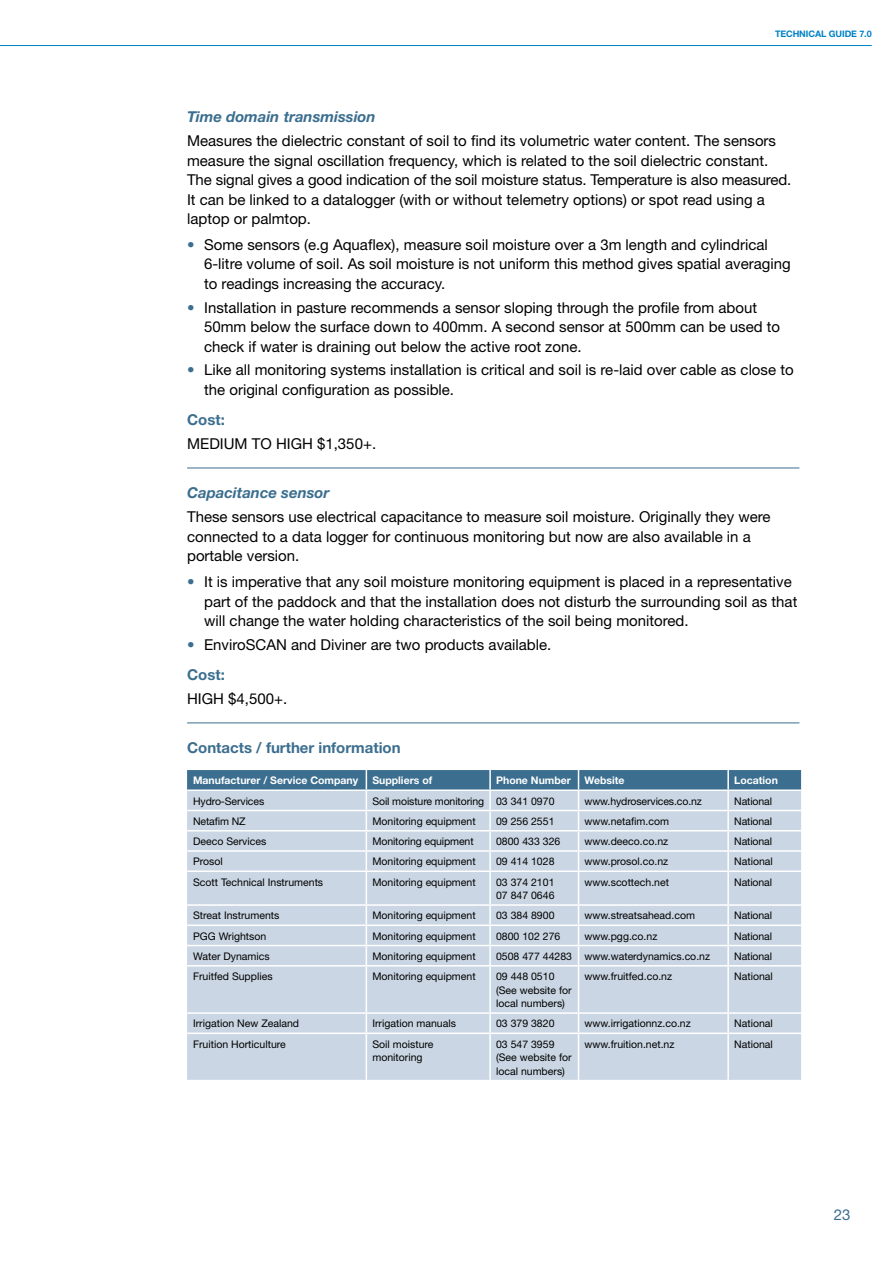
<style>
.page{position:relative;width:893px;height:1263px;background:#fff}
.page>*{position:absolute;margin:0;border:0;box-sizing:border-box;transform-origin:0 0}
.t1{font:15px/19.5px "Helvetica Neue LT";color:#000}
.t2{font:italic 700 15px "Helvetica Neue LT";color:#3b6e8f}
.t3{font:700 15px "Helvetica Neue LT";color:#3b6e8f}
.t4{font:15px "Helvetica Neue LT";color:#3b6e8f}
.t5{font:10.5px/13.5px "Helvetica Neue LT";color:#000}
.t6{font:700 10.5px "Helvetica Neue LT";color:#fff}
.t7{font:700 9px "Helvetica Neue LT";letter-spacing:-.01em;color:#0081c6}
.s1{color:#3b6e8f}
.s2{font-weight:700;color:#3b6e8f}
</style>
<div class="page">
<hr style="left:0;top:45px;width:872px;height:1px;background:#0081c6">
<hr style="left:187px;top:468px;width:612px;height:1px;background:#3b6e8f">
<hr style="left:187px;top:722px;width:612px;height:1px;background:#3b6e8f">
<div style="left:187px;top:872px;width:614px;height:208px;background:#cad6e3"></div>
<hr style="left:727px;top:872px;width:2px;height:32px;background:#fff">
<hr style="left:728px;top:904px;width:73px;height:2px;background:#fff">
<hr style="left:728px;top:924px;width:73px;height:2px;background:#fff">
<hr style="left:728px;top:945px;width:73px;height:1px;background:#fff">
<svg style="left:727px;top:906px;width:2px;height:59px"></svg>
<hr style="left:728px;top:965px;width:73px;height:1px;background:#fff">
<hr style="left:727px;top:966px;width:2px;height:46px;background:#fff">
<hr style="left:728px;top:1012px;width:73px;height:2px;background:#fff">
<svg style="left:727px;top:1014px;width:2px;height:18px"></svg>
<hr style="left:728px;top:1032px;width:73px;height:2px;background:#fff">
<hr style="left:727px;top:1034px;width:2px;height:46px;background:#fff">
<svg style="left:187px;top:770px;width:614px;height:100px;background:#b2c4d4"></svg>
<hr style="left:366px;top:872px;width:1px;height:32px;background:#fff">
<hr style="left:489px;top:872px;width:2px;height:32px;background:#fff">
<hr style="left:578px;top:872px;width:1px;height:32px;background:#fff">
<hr style="left:187px;top:904px;width:179px;height:2px;background:#fff">
<hr style="left:366px;top:904px;width:124px;height:2px;background:#fff">
<hr style="left:490px;top:904px;width:88px;height:2px;background:#fff">
<hr style="left:578px;top:904px;width:150px;height:2px;background:#fff">
<hr style="left:187px;top:924px;width:179px;height:2px;background:#fff">
<hr style="left:366px;top:924px;width:124px;height:2px;background:#fff">
<hr style="left:490px;top:924px;width:88px;height:2px;background:#fff">
<hr style="left:578px;top:924px;width:150px;height:2px;background:#fff">
<hr style="left:187px;top:945px;width:179px;height:1px;background:#fff">
<hr style="left:366px;top:945px;width:124px;height:1px;background:#fff">
<svg style="left:366px;top:906px;width:1px;height:59px"></svg>
<hr style="left:490px;top:945px;width:88px;height:1px;background:#fff">
<svg style="left:489px;top:906px;width:2px;height:59px"></svg>
<hr style="left:578px;top:945px;width:150px;height:1px;background:#fff">
<svg style="left:578px;top:906px;width:1px;height:59px"></svg>
<hr style="left:187px;top:965px;width:179px;height:1px;background:#fff">
<hr style="left:366px;top:965px;width:124px;height:1px;background:#fff">
<hr style="left:366px;top:966px;width:1px;height:46px;background:#fff">
<hr style="left:490px;top:965px;width:88px;height:1px;background:#fff">
<hr style="left:489px;top:966px;width:2px;height:46px;background:#fff">
<hr style="left:578px;top:965px;width:150px;height:1px;background:#fff">
<hr style="left:578px;top:966px;width:1px;height:46px;background:#fff">
<hr style="left:187px;top:1012px;width:179px;height:2px;background:#fff">
<hr style="left:366px;top:1012px;width:124px;height:2px;background:#fff">
<svg style="left:366px;top:1014px;width:1px;height:18px"></svg>
<hr style="left:490px;top:1012px;width:88px;height:2px;background:#fff">
<svg style="left:489px;top:1014px;width:2px;height:18px"></svg>
<hr style="left:578px;top:1012px;width:150px;height:2px;background:#fff">
<svg style="left:578px;top:1014px;width:1px;height:18px"></svg>
<hr style="left:187px;top:1032px;width:179px;height:2px;background:#fff">
<hr style="left:366px;top:1032px;width:124px;height:2px;background:#fff">
<hr style="left:366px;top:1034px;width:1px;height:46px;background:#fff">
<hr style="left:490px;top:1032px;width:88px;height:2px;background:#fff">
<hr style="left:489px;top:1034px;width:2px;height:46px;background:#fff">
<hr style="left:578px;top:1032px;width:150px;height:2px;background:#fff">
<hr style="left:578px;top:1034px;width:1px;height:46px;background:#fff">
<p class="t7" style="left:775px;top:28px;width:98px">TECHNICAL guide 7.0</p>
<p class="t2" style="left:187px;top:108px;width:190px">Time domain transmission</p>
<p class="t1" style="left:187px;top:131px;width:606px">Measures the dielectric constant of soil to find its volumetric water content. The sensors measure the signal oscillation frequency, which is related to the soil dielectric constant.<br>The signal gives a good indication of the soil moisture status. Temperature is also measured.<br>It can be linked to a datalogger (with or without telemetry options) or spot read using a laptop or palmtop.</p>
<p class="t1" style="left:204px;top:235px;width:588px;text-indent:-17px"><span class="s1">•</span> Some sensors (e.g Aquaflex), measure soil moisture over a 3m length and cylindrical<br>6-litre volume of soil. As soil moisture is not uniform this method gives spatial averaging to readings increasing the accuracy.</p>
<p class="t1" style="left:204px;top:297px;width:578px;text-indent:-17px"><span class="s1">•</span> Installation in pasture recommends a sensor sloping through the profile from about<br>50mm below the surface down to 400mm. A second sensor at 500mm can be used to check if water is draining out below the active root zone.</p>
<p class="t1" style="left:204px;top:360px;width:591px;text-indent:-17px"><span class="s1">•</span> Like all monitoring systems installation is critical and soil is re-laid over cable as close to the original configuration as possible.</p>
<p class="t3" style="left:187px;top:410px;width:39px">Cost:</p>
<p class="t1" style="left:187px;top:433px;width:191px">MEDIUM TO HIGH $1,350+.</p>
<p class="t2" style="left:187px;top:484px;width:144px">Capacitance sensor</p>
<p class="t1" style="left:187px;top:507px;width:585px">These sensors use electrical capacitance to measure soil moisture. Originally they were connected to a data logger for continuous monitoring but now are also available in a portable version.</p>
<p class="t1" style="left:204px;top:572px;width:595px;text-indent:-17px"><span class="s1">•</span> It is imperative that any soil moisture monitoring equipment is placed in a representative part of the paddock and that the installation does not disturb the surrounding soil as that will change the water holding characteristics of the soil being monitored.</p>
<p class="t1" style="left:187px;top:629px;width:366px;line-height:30.2px"><span class="s1">•</span> EnviroSCAN and Diviner are two products available.<br><span class="s2">Cost:</span></p>
<p class="t1" style="left:187px;top:688px;width:102px">HIGH $4,500+.</p>
<p class="t3" style="left:187px;top:739px;width:215px">Contacts / further information</p>
<p class="t6" style="left:193px;top:774px;width:167px">Manufacturer / Service Company</p>
<p class="t6" style="left:372px;top:774px;width:61px">Suppliers of</p>
<p class="t6" style="left:496px;top:774px;width:76px">Phone Number</p>
<p class="t6" style="left:584px;top:774px;width:42px">Website</p>
<p class="t6" style="left:734px;top:774px;width:45px">Location</p>
<p class="t5" style="left:193px;top:794px;width:73px">Hydro-Services</p>
<p class="t5" style="left:372px;top:794px;width:184px">Soil moisture monitoring 03 341 0970</p>
<p class="t5" style="left:584px;top:794px;width:119px">www.hydroservices.co.nz</p>
<p class="t5" style="left:734px;top:794px;width:39px">National</p>
<p class="t5" style="left:193px;top:814px;width:54px">Netafim NZ</p>
<p class="t5" style="left:372px;top:814px;width:105px">Monitoring equipment</p>
<p class="t5" style="left:496px;top:814px;width:60px">09 256 2551</p>
<p class="t5" style="left:584px;top:814px;width:86px">www.netafim.com</p>
<p class="t5" style="left:734px;top:814px;width:39px">National</p>
<p class="t5" style="left:193px;top:834px;width:75px">Deeco Services</p>
<p class="t5" style="left:372px;top:834px;width:103px">Monitoring equipment</p>
<p class="t5" style="left:496px;top:834px;width:66px">0800 433 326</p>
<p class="t5" style="left:584px;top:834px;width:85px">www.deeco.co.nz</p>
<p class="t5" style="left:734px;top:834px;width:39px">National</p>
<p class="t5" style="left:193px;top:855px;width:31px">Prosol</p>
<p class="t5" style="left:372px;top:855px;width:105px">Monitoring equipment</p>
<p class="t5" style="left:496px;top:855px;width:60px">09 414 1028</p>
<p class="t5" style="left:584px;top:855px;width:85px">www.prosol.co.nz</p>
<p class="t5" style="left:734px;top:855px;width:40px">National</p>
<p class="t5" style="left:193px;top:875px;width:132px">Scott Technical Instruments</p>
<p class="t5" style="left:372px;top:875px;width:105px">Monitoring equipment</p>
<p class="t5" style="left:496px;top:875px;width:60px">03 374 2101<br>07 847 0646</p>
<p class="t5" style="left:584px;top:875px;width:86px">www.scottech.net</p>
<p class="t5" style="left:734px;top:875px;width:39px">National</p>
<p class="t5" style="left:193px;top:909px;width:88px">Streat Instruments</p>
<p class="t5" style="left:372px;top:909px;width:105px">Monitoring equipment</p>
<p class="t5" style="left:496px;top:909px;width:60px">03 384 8900</p>
<p class="t5" style="left:584px;top:909px;width:112px">www.streatsahead.com</p>
<p class="t5" style="left:734px;top:909px;width:39px">National</p>
<p class="t5" style="left:193px;top:929px;width:75px">PGG Wrightson</p>
<p class="t5" style="left:372px;top:929px;width:105px">Monitoring equipment</p>
<p class="t5" style="left:496px;top:929px;width:66px">0800 102 276</p>
<p class="t5" style="left:584px;top:929px;width:74px">www.pgg.co.nz</p>
<p class="t5" style="left:734px;top:929px;width:39px">National</p>
<p class="t5" style="left:193px;top:949px;width:78px">Water Dynamics</p>
<p class="t5" style="left:372px;top:949px;width:105px">Monitoring equipment</p>
<p class="t5" style="left:496px;top:949px;width:215px">0508 477 44283 www.waterdynamics.co.nz</p>
<p class="t5" style="left:734px;top:949px;width:39px">National</p>
<p class="t5" style="left:193px;top:969px;width:81px">Fruitfed Supplies</p>
<p class="t5" style="left:372px;top:969px;width:105px">Monitoring equipment</p>
<p class="t5" style="left:496px;top:969px;width:77px">09 448 0510 (See website for local numbers)</p>
<p class="t5" style="left:584px;top:969px;width:89px">www.fruitfed.co.nz</p>
<p class="t5" style="left:734px;top:969px;width:40px">National</p>
<p class="t5" style="left:193px;top:1017px;width:107px">Irrigation New Zealand</p>
<p class="t5" style="left:372px;top:1017px;width:85px">Irrigation manuals</p>
<p class="t5" style="left:496px;top:1017px;width:60px">03 379 3820</p>
<p class="t5" style="left:584px;top:1017px;width:108px">www.irrigationnz.co.nz</p>
<p class="t5" style="left:734px;top:1017px;width:40px">National</p>
<p class="t5" style="left:193px;top:1037px;width:94px">Fruition Horticulture</p>
<p class="t5" style="left:372px;top:1037px;width:63px">Soil moisture monitoring</p>
<p class="t5" style="left:496px;top:1037px;width:77px">03 547 3959 (See website for local numbers)</p>
<p class="t5" style="left:584px;top:1037px;width:91px">www.fruition.net.nz</p>
<p class="t5" style="left:734px;top:1037px;width:40px">National</p>
<p class="t4" style="left:834px;top:1206px;width:18px">23</p>
</div>
